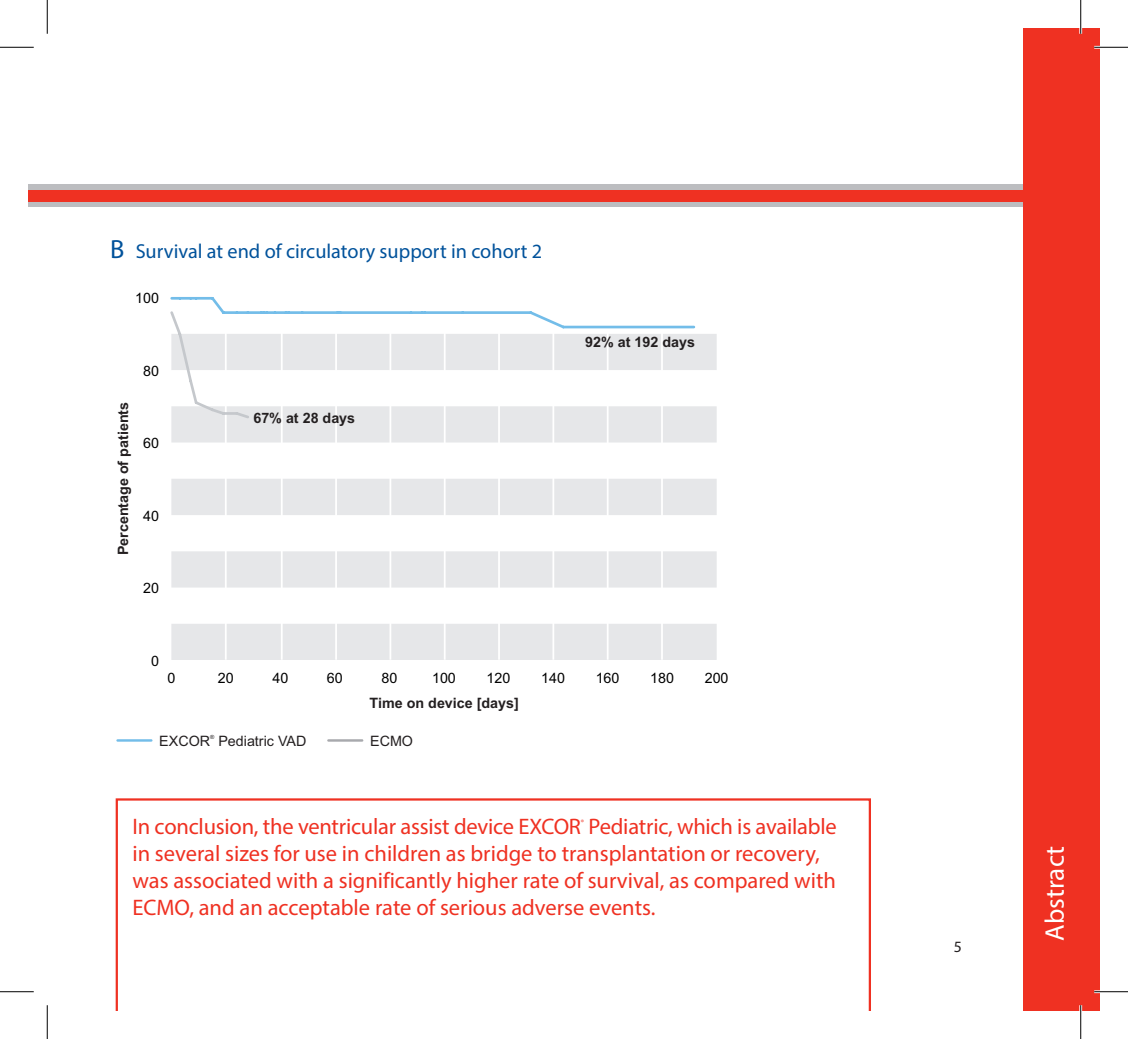
<style>
.page{position:relative;width:1128px;height:1039px;background:#fff}
.page>*{position:absolute;margin:0;border:0;box-sizing:border-box;transform-origin:0 0}
.t1{font:27px "Myriad Pro";color:#fff}
.Fließtext{font:22.5px/27px "Myriad Pro";color:#ef3122}
.Fließtext-2{font:20.25px "Myriad Pro";color:#01529b}
.Bold_6_5_pt{font:15.75px "Myriad Pro";color:#231f20}
.t2{font:700 14.4px "Arial";color:#231f20}
.t3{font:14.4px "Arial";color:#000}
.t4{font:14.4px "Arial";color:#231f20}
.Fließtext-3{font:7.88px "Myriad Pro";color:#ef3122}
.t5{font:5.62px "Arial";color:#231f20}
.s1{font-size:26.32px}
</style>
<div class="page">
<svg style="left:171px;top:334px;width:546px;height:326px;fill:#e6e7e9"></svg>
<hr style="left:225px;top:296px;width:2px;height:363px;background:#fff">
<hr style="left:281px;top:296px;width:2px;height:363px;background:#fff">
<hr style="left:335px;top:296px;width:2px;height:363px;background:#fff">
<hr style="left:389px;top:296px;width:2px;height:363px;background:#fff">
<hr style="left:444px;top:296px;width:2px;height:363px;background:#fff">
<hr style="left:498px;top:296px;width:2px;height:363px;background:#fff">
<hr style="left:552px;top:296px;width:2px;height:363px;background:#fff">
<hr style="left:607px;top:296px;width:1px;height:363px;background:#fff">
<hr style="left:661px;top:296px;width:2px;height:363px;background:#fff">
<hr style="left:118px;top:739px;width:33px;height:2px;background:#73bde9">
<hr style="left:328px;top:739px;width:34px;height:2px;background:#a8a9ad">
<svg style="left:170px;top:297px;width:526px;height:123px"></svg>
<div style="left:28px;top:184px;width:1061px;height:23px;background:#bcbdc0"></div>
<div style="left:28px;top:190px;width:1061px;height:11px;background:#ef3122"></div>
<div style="left:1023px;top:28px;width:77px;height:982px;background:#ef3122"></div>
<svg style="left:116px;top:798px;width:755px;height:212px"></svg>
<hr style="left:1094px;top:46px;width:34px;height:3px;background:#fff">
<hr style="left:1094px;top:990px;width:34px;height:3px;background:#fff">
<hr style="left:1079px;top:0;width:3px;height:34px;background:#fff">
<hr style="left:1079px;top:1005px;width:3px;height:33px;background:#fff">
<hr style="left:0;top:47px;width:34px;height:1px;background:#000">
<hr style="left:1094px;top:47px;width:34px;height:1px;background:#000">
<hr style="left:0;top:991px;width:34px;height:1px;background:#000">
<hr style="left:1094px;top:991px;width:34px;height:1px;background:#000">
<hr style="left:47px;top:0;width:1px;height:34px;background:#000">
<hr style="left:47px;top:1005px;width:1px;height:33px;background:#000">
<hr style="left:1080px;top:0;width:1px;height:34px;background:#000">
<hr style="left:1080px;top:1005px;width:1px;height:33px;background:#000">
<p class="Fließtext-2" style="left:110px;top:239px;width:433px"><span class="s1">B</span> Survival at end of circulatory support in cohort 2</p>
<p class="t3" style="left:135px;top:289px;width:25px">100</p>
<p class="t2" style="left:113px;top:555px;width:155px;rotate:-90deg">Percentage of patients</p>
<p class="t3" style="left:143px;top:361px;width:17px">80</p>
<p class="t3" style="left:143px;top:434px;width:17px">60</p>
<p class="t3" style="left:143px;top:506px;width:17px">40</p>
<p class="t3" style="left:143px;top:578px;width:17px">20</p>
<p class="t2" style="left:253px;top:408px;width:103px">67% at 28 days</p>
<p class="t2" style="left:585px;top:332px;width:111px">92% at 192 days</p>
<p class="t3" style="left:151px;top:651px;width:9px">0</p>
<p class="t3" style="left:167px;top:668px;width:9px">0</p>
<p class="t3" style="left:218px;top:668px;width:17px">20</p>
<p class="t3" style="left:272px;top:668px;width:17px">40</p>
<p class="t3" style="left:327px;top:668px;width:17px">60</p>
<p class="t3" style="left:381px;top:668px;width:17px">80</p>
<p class="t3" style="left:432px;top:668px;width:25px">100</p>
<p class="t3" style="left:486px;top:668px;width:25px">120</p>
<p class="t3" style="left:541px;top:668px;width:25px">140</p>
<p class="t3" style="left:596px;top:668px;width:25px">160</p>
<p class="t3" style="left:650px;top:668px;width:25px">180</p>
<p class="t3" style="left:705px;top:668px;width:25px">200</p>
<p class="t2" style="left:370px;top:693px;width:151px">Time on device [days]</p>
<p class="t4" style="left:159px;top:731px;width:52px">EXCOR</p>
<p class="t5" style="left:210px;top:733px;width:6px">®</p>
<p class="t4" style="left:218px;top:731px;width:90px">Pediatric VAD</p>
<p class="t4" style="left:370px;top:731px;width:44px">ECMO</p>
<p class="Fließtext" style="left:132px;top:812px;width:706px">In conclusion, the ventricular assist device EXCOR Pediatric, which is available</p>
<p class="Fließtext-3" style="left:581px;top:817px;width:5px">®</p>
<p class="Fließtext" style="left:132px;top:839px;width:705px">in several sizes for use in children as bridge to transplantation or recovery, was associated with a significantly higher rate of survival, as compared with<br>ECMO, and an acceptable rate of serious adverse events.</p>
<p class="Bold_6_5_pt" style="left:954px;top:937px;width:10px">5</p>
<p class="t1" style="left:1038px;top:940px;width:96px;rotate:-90deg">Abstract</p>
</div>
